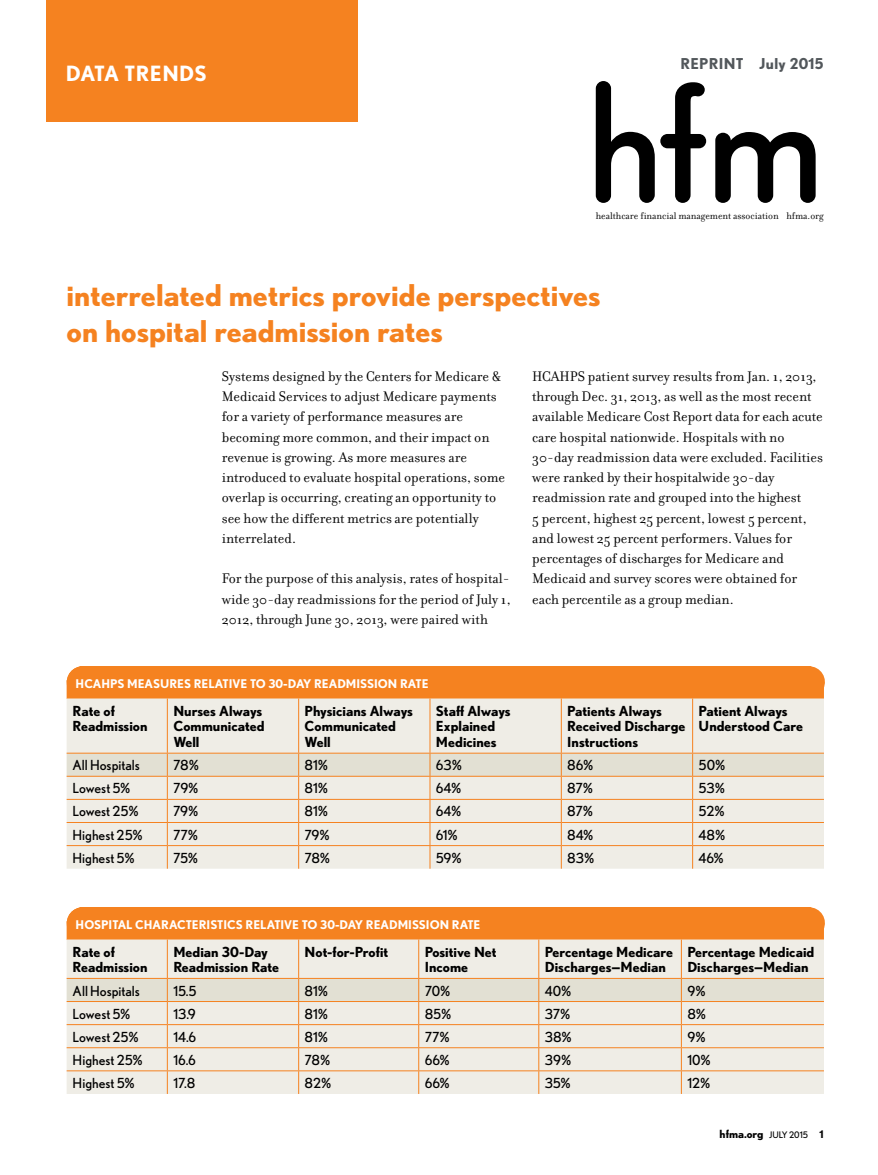
<style>
.page{position:relative;width:878px;height:1175px;background:#fff}
.page>*{position:absolute;margin:0;border:0;box-sizing:border-box;transform-origin:0 0}
.t1{font:700 30px/36px "Nobel";color:#f58220}
.t2{font:700 21px "Nobel";letter-spacing:.015em;color:#fff}
.t3{font:15px/20.2px "Filosofia OT";color:#000}
.t4{font:700 15px "Nobel";letter-spacing:.02em;color:#52575b}
.t5{font:700 13.8px/15.8px "Nobel";color:#000}
.t6{font:13.8px "Nobel";color:#000}
.t7{font:700 12px "Nobel";color:#fff}
.t8{font:700 11.25px "Nobel";color:#000}
.t9{font:10.35px "Filosofia";color:#000}
.s1{font-weight:400;font-size:9px}
.s2{font-size:10.5px}
</style>
<div class="page">
<svg style="left:595px;top:81px;width:59px;height:122px"></svg>
<svg style="left:660px;top:82px;width:46px;height:121px"></svg>
<svg style="left:715px;top:132px;width:100px;height:71px"></svg>
<div style="left:46px;top:0;width:311px;height:122px;background:#f58220"></div>
<div style="left:83px;top:907px;width:725px;height:14px;background:#f58220"></div>
<hr style="left:82px;top:907px;width:1px;height:31px;background:#f58220">
<hr style="left:808px;top:907px;width:1px;height:31px;background:#f58220">
<div style="left:67px;top:921px;width:757px;height:19px;background:#f58220"></div>
<div style="left:67px;top:939px;width:757px;height:39px;background:#efede6"></div>
<hr style="left:167px;top:939px;width:1px;height:39px;background:#f58220">
<hr style="left:298px;top:939px;width:1px;height:39px;background:#f58220">
<hr style="left:418px;top:939px;width:1px;height:39px;background:#f58220">
<hr style="left:538px;top:939px;width:1px;height:39px;background:#f58220">
<hr style="left:681px;top:939px;width:1px;height:39px;background:#f58220">
<svg style="left:67px;top:978px;width:757px;height:116px;background:#ece5d8"></svg>
<div style="left:83px;top:666px;width:725px;height:14px;background:#f58220"></div>
<hr style="left:82px;top:666px;width:1px;height:32px;background:#f58220">
<hr style="left:808px;top:666px;width:1px;height:32px;background:#f58220">
<div style="left:67px;top:680px;width:757px;height:19px;background:#f58220"></div>
<div style="left:67px;top:698px;width:757px;height:54px;background:#efede6"></div>
<hr style="left:167px;top:698px;width:1px;height:54px;background:#f58220">
<hr style="left:298px;top:698px;width:1px;height:54px;background:#f58220">
<hr style="left:429px;top:698px;width:1px;height:54px;background:#f58220">
<hr style="left:561px;top:698px;width:1px;height:54px;background:#f58220">
<hr style="left:692px;top:698px;width:1px;height:54px;background:#f58220">
<hr style="left:67px;top:752px;width:100px;height:1px;background:#f58220">
<hr style="left:167px;top:752px;width:131px;height:1px;background:#f58220">
<hr style="left:298px;top:752px;width:132px;height:1px;background:#f58220">
<hr style="left:430px;top:752px;width:131px;height:1px;background:#f58220">
<hr style="left:561px;top:752px;width:131px;height:1px;background:#f58220">
<hr style="left:692px;top:752px;width:132px;height:1px;background:#f58220">
<svg style="left:67px;top:753px;width:757px;height:115px;background:#ece5d8"></svg>
<h2 class="t2" style="left:66px;top:60px;width:143px">DATA TRENDS</h2>
<p class="t4" style="left:680px;top:54px;width:145px">REPRINT July 2015</p>
<p class="t9" style="left:595px;top:210px;width:229px">healthcare financial management association hfma.org</p>
<h1 class="t1" style="left:67px;top:277px;width:535px">interrelated metrics provide perspectives on hospital readmission rates</h1>
<p class="t3" style="left:222px;top:366px;width:285px">Systems designed by the Centers for Medicare &amp; Medicaid Services to adjust Medicare payments for a variety of performance measures are becoming more common, and their impact on revenue is growing. As more measures are introduced to evaluate hospital operations, some overlap is occurring, creating an opportunity to see how the different metrics are potentially interrelated.</p>
<p class="t3" style="left:222px;top:568px;width:290px;text-align:justify">For the purpose of this analysis, rates of hospital&shy;wide 30-day readmissions for the period of July 1, 2012, through June 30, 2013, were paired with</p>
<p class="t3" style="left:532px;top:366px;width:292px">HCAHPS patient survey results from Jan. 1, 2013, through Dec. 31, 2013, as well as the most recent available Medicare Cost Report data for each acute care hospital nationwide. Hospitals with no 30-day readmission data were excluded. Facilities were ranked by their hospitalwide 30-day readmission rate and grouped into the highest<br>5 percent, highest 25 percent, lowest 5 percent, and lowest 25 percent performers. Values for percentages of discharges for Medicare and Medicaid and survey scores were obtained for each percentile as a group median.</p>
<p class="t7" style="left:76px;top:676px;width:354px">HCAHPS MEASURES RELATIVE TO 30-DAY READMISSION RATE</p>
<p class="t5" style="left:73px;top:703px;width:76px">Rate of<br>Readmission</p>
<p class="t5" style="left:173px;top:703px;width:93px">Nurses Always<br>Communicated<br>Well</p>
<p class="t5" style="left:304px;top:703px;width:110px">Physicians Always<br>Communicated<br>Well</p>
<p class="t5" style="left:436px;top:703px;width:76px">Staff Always<br>Explained<br>Medicines</p>
<p class="t5" style="left:567px;top:703px;width:120px">Patients Always<br>Received Discharge<br>Instructions</p>
<p class="t5" style="left:698px;top:703px;width:106px">Patient Always<br>Understood Care</p>
<p class="t6" style="left:73px;top:757px;width:69px">All Hospitals</p>
<p class="t6" style="left:173px;top:757px;width:27px">78%</p>
<p class="t6" style="left:304px;top:757px;width:25px">81%</p>
<p class="t6" style="left:436px;top:757px;width:28px">63%</p>
<p class="t6" style="left:567px;top:757px;width:28px">86%</p>
<p class="t6" style="left:698px;top:757px;width:28px">50%</p>
<p class="t6" style="left:73px;top:780px;width:59px">Lowest 5%</p>
<p class="t6" style="left:173px;top:780px;width:27px">79%</p>
<p class="t6" style="left:304px;top:780px;width:25px">81%</p>
<p class="t6" style="left:436px;top:780px;width:27px">64%</p>
<p class="t6" style="left:567px;top:780px;width:27px">87%</p>
<p class="t6" style="left:698px;top:780px;width:28px">53%</p>
<p class="t6" style="left:73px;top:803px;width:68px">Lowest 25%</p>
<p class="t6" style="left:173px;top:803px;width:27px">79%</p>
<p class="t6" style="left:304px;top:803px;width:25px">81%</p>
<p class="t6" style="left:436px;top:803px;width:27px">64%</p>
<p class="t6" style="left:567px;top:803px;width:27px">87%</p>
<p class="t6" style="left:698px;top:803px;width:28px">52%</p>
<p class="t6" style="left:72px;top:826px;width:72px">Highest 25%</p>
<p class="t6" style="left:173px;top:826px;width:26px">77%</p>
<p class="t6" style="left:304px;top:826px;width:27px">79%</p>
<p class="t6" style="left:436px;top:826px;width:24px">61%</p>
<p class="t6" style="left:567px;top:826px;width:28px">84%</p>
<p class="t6" style="left:698px;top:826px;width:28px">48%</p>
<p class="t6" style="left:72px;top:849px;width:64px">Highest 5%</p>
<p class="t6" style="left:173px;top:849px;width:27px">75%</p>
<p class="t6" style="left:304px;top:849px;width:27px">78%</p>
<p class="t6" style="left:436px;top:849px;width:28px">59%</p>
<p class="t6" style="left:567px;top:849px;width:29px">83%</p>
<p class="t6" style="left:698px;top:849px;width:27px">46%</p>
<p class="t7" style="left:76px;top:917px;width:406px">HOSPITAL CHARACTERISTICS RELATIVE TO 30-DAY READMISSION RATE</p>
<p class="t5" style="left:73px;top:943px;width:76px">Rate of<br>Readmission</p>
<p class="t5" style="left:173px;top:943px;width:107px">Median 30-Day<br>Readmission Rate</p>
<p class="t5" style="left:304px;top:943px;width:85px">Not-for-Profit</p>
<p class="t5" style="left:424px;top:943px;width:73px">Positive Net<br>Income</p>
<p class="t5" style="left:545px;top:943px;width:130px">Percentage Medicare<br>Discharges—Median</p>
<p class="t5" style="left:687px;top:943px;width:128px">Percentage Medicaid<br>Discharges—Median</p>
<p class="t6" style="left:73px;top:982px;width:69px">All Hospitals</p>
<p class="t6" style="left:173px;top:982px;width:25px">15.5</p>
<p class="t6" style="left:304px;top:982px;width:25px">81%</p>
<p class="t6" style="left:424px;top:982px;width:27px">70%</p>
<p class="t6" style="left:545px;top:982px;width:28px">40%</p>
<p class="t6" style="left:687px;top:982px;width:20px">9%</p>
<p class="t6" style="left:73px;top:1005px;width:59px">Lowest 5%</p>
<p class="t6" style="left:173px;top:1005px;width:24px">13.9</p>
<p class="t6" style="left:304px;top:1005px;width:25px">81%</p>
<p class="t6" style="left:424px;top:1005px;width:28px">85%</p>
<p class="t6" style="left:545px;top:1005px;width:27px">37%</p>
<p class="t6" style="left:687px;top:1005px;width:20px">8%</p>
<p class="t6" style="left:73px;top:1028px;width:68px">Lowest 25%</p>
<p class="t6" style="left:173px;top:1028px;width:24px">14.6</p>
<p class="t6" style="left:304px;top:1028px;width:25px">81%</p>
<p class="t6" style="left:424px;top:1028px;width:26px">77%</p>
<p class="t6" style="left:545px;top:1028px;width:29px">38%</p>
<p class="t6" style="left:687px;top:1028px;width:20px">9%</p>
<p class="t6" style="left:73px;top:1051px;width:72px">Highest 25%</p>
<p class="t6" style="left:173px;top:1051px;width:24px">16.6</p>
<p class="t6" style="left:304px;top:1051px;width:27px">78%</p>
<p class="t6" style="left:424px;top:1051px;width:27px">66%</p>
<p class="t6" style="left:545px;top:1051px;width:28px">39%</p>
<p class="t6" style="left:687px;top:1051px;width:25px">10%</p>
<p class="t6" style="left:73px;top:1074px;width:64px">Highest 5%</p>
<p class="t6" style="left:173px;top:1074px;width:23px">17.8</p>
<p class="t6" style="left:304px;top:1074px;width:28px">82%</p>
<p class="t6" style="left:424px;top:1074px;width:27px">66%</p>
<p class="t6" style="left:545px;top:1074px;width:28px">35%</p>
<p class="t6" style="left:687px;top:1074px;width:25px">12%</p>
<p class="t8" style="left:719px;top:1127px;width:105px">hfma.org <span class="s1">July 2015</span> <span class="s2">1</span></p>
</div>
